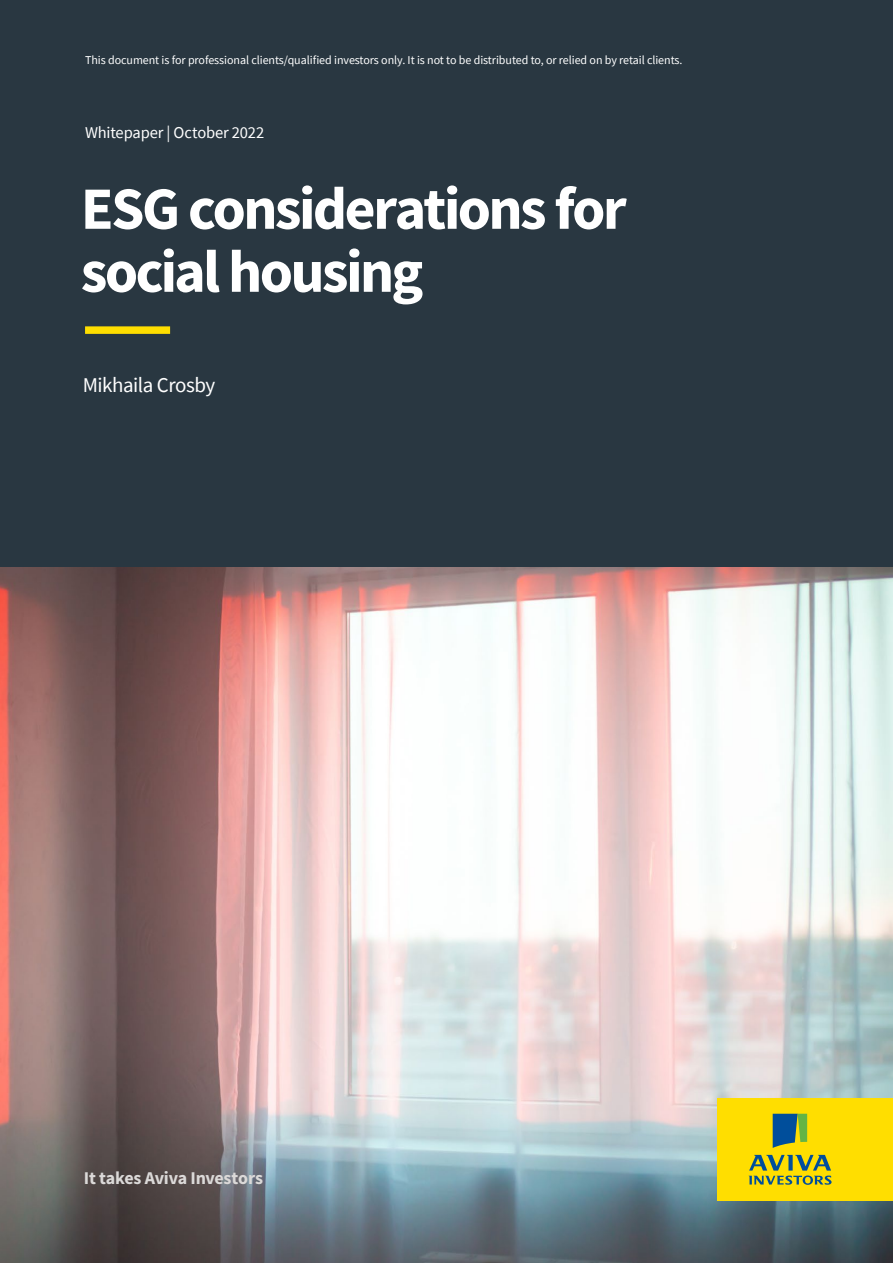
<style>
.page{position:relative;width:893px;height:1263px;background:#fff}
.page>*{position:absolute;margin:0;border:0;box-sizing:border-box;transform-origin:0 0}
.t1{font:700 60px/63px "Source Sans Pro";letter-spacing:-.045em;color:#fff}
.t2{font:21px "Source Sans Pro";letter-spacing:-.025em;color:#fff}
.t3{font:700 18px "Source Sans Pro";letter-spacing:-.015em;color:#dbd9d8}
.t4{font:16.5px "Source Sans Pro";letter-spacing:-.01em;color:#fff}
.t5{font:12px "Source Sans Pro";letter-spacing:-.005em;color:#fff}
</style>
<div class="page">
<div style="left:0;top:0;width:893px;height:568px;background:#293741"></div>
<img style="left:0;top:568px;width:893px;height:695px">
<div style="left:718px;top:1098px;width:175px;height:102px;background:#ffde00"></div>
<svg style="left:749px;top:1155px;width:83px;height:30px"></svg>
<svg style="left:773px;top:1114px;width:34px;height:34px"></svg>
<div style="left:85px;top:326px;width:85px;height:8px;background:#ffde00"></div>
<p class="t5" style="left:85px;top:52px;width:599px">This document is for professional clients/qualified investors only. It is not to be distributed to, or relied on by retail clients.</p>
<h3 class="t4" style="left:85px;top:122px;width:181px">Whitepaper | October 2022</h3>
<h1 class="t1" style="left:81px;top:176px;width:547px">ESG considerations for social housing</h1>
<h2 class="t2" style="left:83px;top:372px;width:134px">Mikhaila Crosby</h2>
<h3 class="t3" style="left:84px;top:1166px;width:181px">It takes Aviva Investors</h3>
</div>
